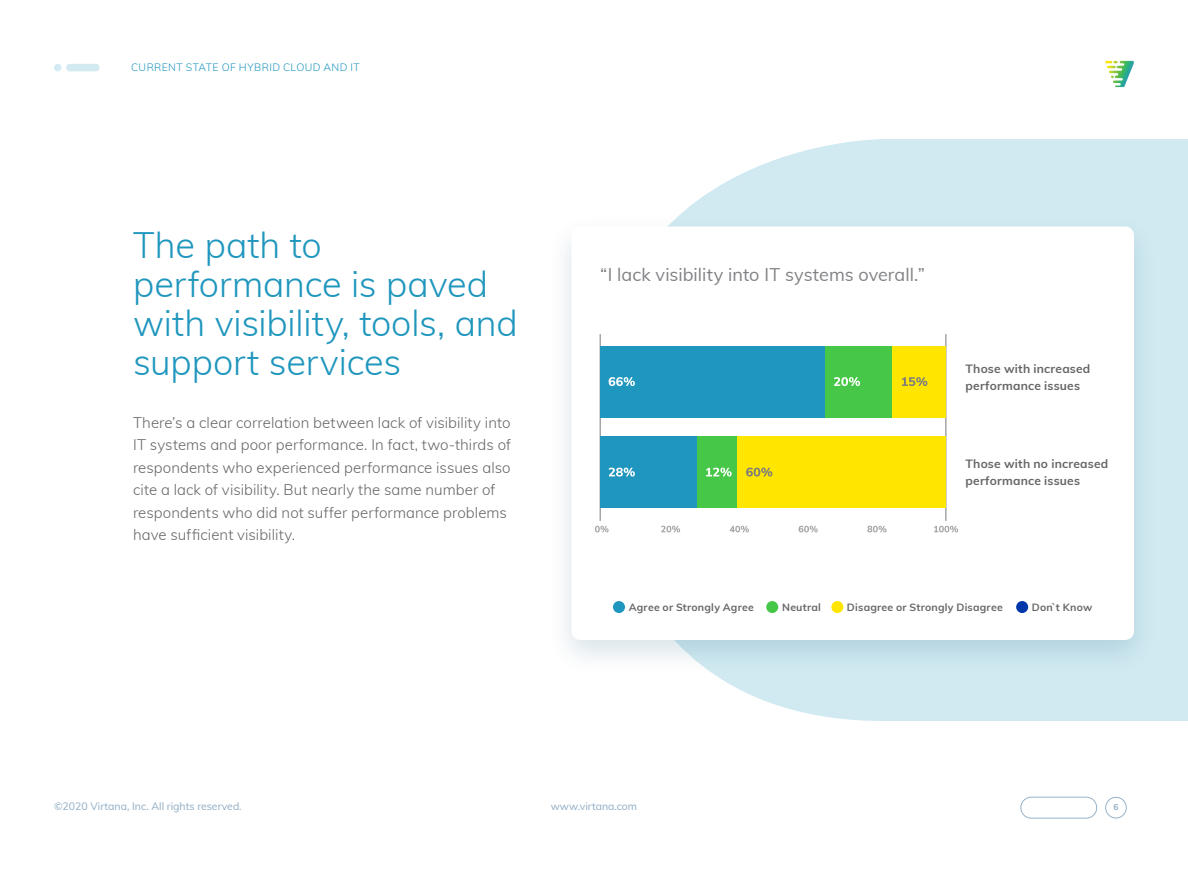
<style>
.page{position:relative;width:1188px;height:870px;background:#fff}
.page>*{position:absolute;margin:0;border:0;box-sizing:border-box;transform-origin:0 0}
.t1{font:300 36px/39px "Muli";letter-spacing:-.005em;color:#1f96bd}
.t2{font:18px "Muli";color:#808285}
.t3{font:300 15px/22.5px "Muli";letter-spacing:.005em;color:#666}
.t4{font:700 12px/16.5px "Muli";letter-spacing:.015em;color:#666}
.t5{font:700 10.5px "Muli";letter-spacing:.02em;color:#666}
.t6{font:10.5px "Muli";color:#8eacc4}
.t7{font:300 10.5px "Muli";letter-spacing:.04em;color:#1f96bd}
.t8{font:700 8.4px "Muli";color:#8eacc4}
</style>
<div class="page">
<svg style="left:1105px;top:61px;width:29px;height:26px"></svg>
<div style="left:1106px;top:797px;width:20px;height:21px;border:1px solid #98b2c8;border-radius:50%"></div>
<div style="left:1021px;top:797px;width:76px;height:21px;border:1px solid #98b2c8;border-radius:10px"></div>
<div style="left:66px;top:64px;width:34px;height:7px;background:#d3eaf2;border-radius:4px"></div>
<div style="left:54px;top:64px;width:8px;height:7px;background:#d3eaf2;border-radius:50%"></div>
<svg style="left:682px;top:139px;width:506px;height:582px;background:#d6ecf3"></svg>
<div style="left:546px;top:213px;width:613px;height:464px;background:#054f70;opacity:.15"></div>
<div style="left:572px;top:226px;width:562px;height:414px;background:#fff;border-radius:9px"></div>
<div style="left:613px;top:601px;width:12px;height:12px;background:#1f96bd;border-radius:50%"></div>
<div style="left:766px;top:601px;width:12px;height:12px;background:#47c747;border-radius:50%"></div>
<div style="left:831px;top:601px;width:12px;height:12px;background:#ffe600;border-radius:50%"></div>
<div style="left:1016px;top:601px;width:12px;height:12px;background:#0038ab;border-radius:50%"></div>
<hr style="left:600px;top:334px;width:1px;height:187px;background:#a6a6a6">
<hr style="left:945px;top:334px;width:2px;height:187px;background:#a6a6a6">
<div style="left:600px;top:346px;width:225px;height:72px;background:#1f96bd"></div>
<div style="left:825px;top:346px;width:68px;height:72px;background:#47c747"></div>
<div style="left:893px;top:346px;width:53px;height:72px;background:#ffe600"></div>
<svg style="left:609px;top:377px;width:26px;height:9px"></svg>
<svg style="left:834px;top:377px;width:26px;height:9px"></svg>
<svg style="left:902px;top:377px;width:25px;height:9px"></svg>
<div style="left:600px;top:436px;width:97px;height:72px;background:#1f96bd"></div>
<div style="left:697px;top:436px;width:41px;height:72px;background:#47c747"></div>
<div style="left:738px;top:436px;width:208px;height:72px;background:#ffe600"></div>
<svg style="left:609px;top:468px;width:26px;height:9px"></svg>
<svg style="left:706px;top:468px;width:26px;height:9px"></svg>
<svg style="left:746px;top:468px;width:26px;height:9px"></svg>
<svg style="left:867px;top:526px;width:20px;height:6px"></svg>
<svg style="left:799px;top:526px;width:19px;height:6px"></svg>
<svg style="left:730px;top:526px;width:19px;height:6px"></svg>
<svg style="left:661px;top:526px;width:19px;height:6px"></svg>
<svg style="left:595px;top:526px;width:14px;height:6px"></svg>
<svg style="left:934px;top:526px;width:24px;height:6px"></svg>
<p class="t7" style="left:131px;top:60px;width:230px">CURRENT STATE OF HYBRID CLOUD AND IT</p>
<h1 class="t1" style="left:133px;top:224px;width:386px">The path to performance is paved with visibility, tools, and support services</h1>
<p class="t3" style="left:133px;top:410px;width:379px">There’s a clear correlation between lack of visibility into IT systems and poor performance. In fact, two-thirds of respondents who experienced performance issues also cite a lack of visibility. But nearly the same number of respondents who did not suffer performance problems have sufficient visibility.</p>
<p class="t2" style="left:600px;top:261px;width:326px">“I lack visibility into IT systems overall.”</p>
<p class="t4" style="left:966px;top:360px;width:126px">Those with increased performance issues</p>
<p class="t4" style="left:966px;top:455px;width:144px">Those with no increased performance issues</p>
<p class="t5" style="left:629px;top:599px;width:126px">Agree or Strongly Agree</p>
<p class="t5" style="left:782px;top:599px;width:40px">Neutral</p>
<p class="t5" style="left:847px;top:599px;width:157px">Disagree or Strongly Disagree</p>
<p class="t5" style="left:1032px;top:599px;width:62px">Don`t Know</p>
<p class="t6" style="left:54px;top:799px;width:189px">©2020 Virtana, Inc. All rights reserved.</p>
<p class="t6" style="left:551px;top:799px;width:88px">www.virtana.com</p>
<p class="t8" style="left:1113px;top:801px;width:7px">6</p>
</div>
